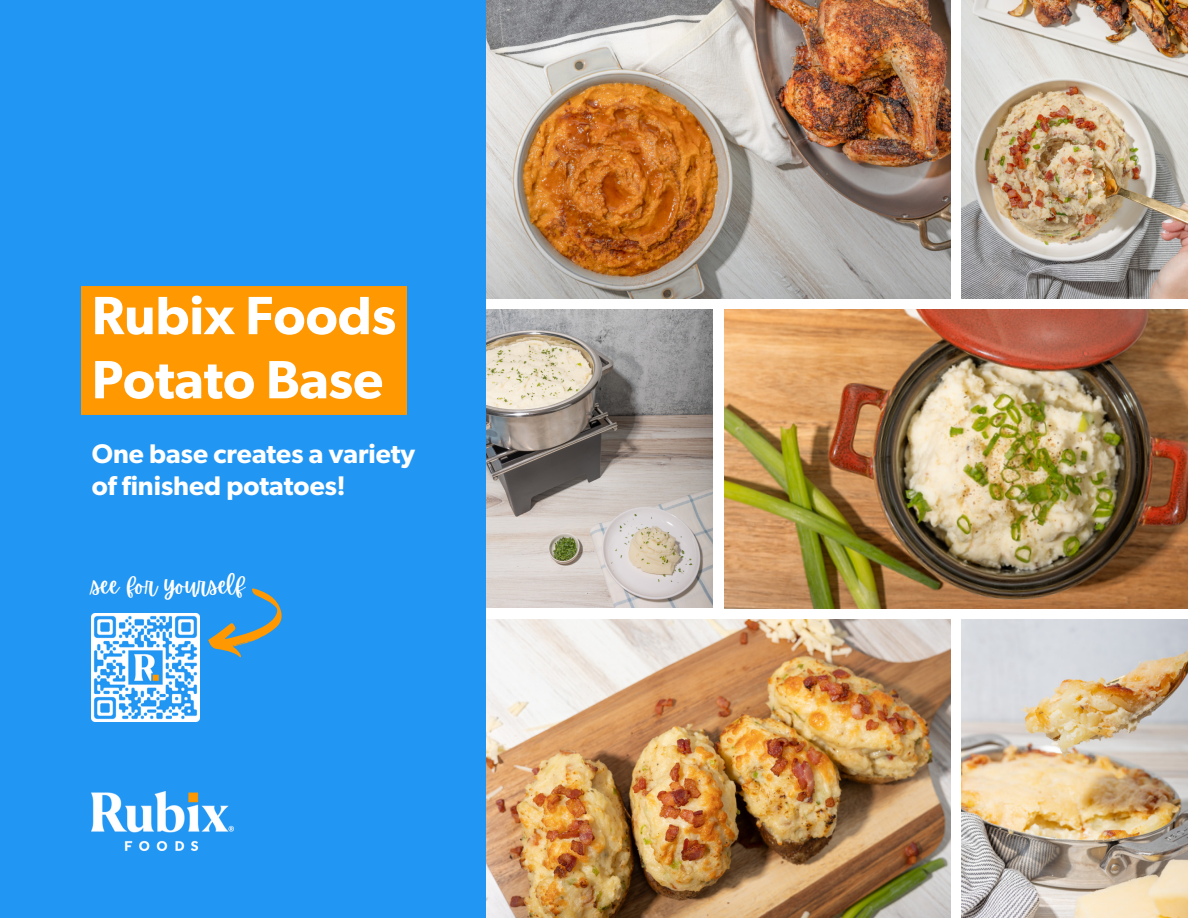
<style>
.page{position:relative;width:1188px;height:918px;background:#2296f3}
.page>*{position:absolute;margin:0;border:0;box-sizing:border-box;transform-origin:0 0}
.t1{font:600 54px/64.2px "Gibson";color:#fff}
.t2{font:600 27px/31.5px "Gibson";color:#fff}
.t3{font:24px "Apricots";color:#fff}
</style>
<div class="page">
<div style="left:487px;top:0;width:701px;height:918px;background:#fff"></div>
<img style="left:487px;top:0;width:463px;height:298px">
<img style="left:961px;top:0;width:227px;height:298px">
<img style="left:487px;top:309px;width:225px;height:299px">
<img style="left:724px;top:309px;width:464px;height:300px">
<img style="left:487px;top:620px;width:463px;height:298px">
<img style="left:961px;top:620px;width:227px;height:298px">
<img style="left:92px;top:791px;width:142px;height:60px">
<svg style="left:208px;top:588px;width:74px;height:70px"></svg>
<img style="left:92px;top:613px;width:108px;height:108px">
<div style="left:81px;top:286px;width:326px;height:129px;background:#ff9801"></div>
<p class="t1" style="left:92px;top:286px;width:306px">Rubix Foods<br>Potato Base</p>
<p class="t2" style="left:92px;top:439px;width:325px">One base creates a variety of finished potatoes!</p>
<p class="t3" style="left:92px;top:572px;width:154px">see for yourself</p>
</div>
